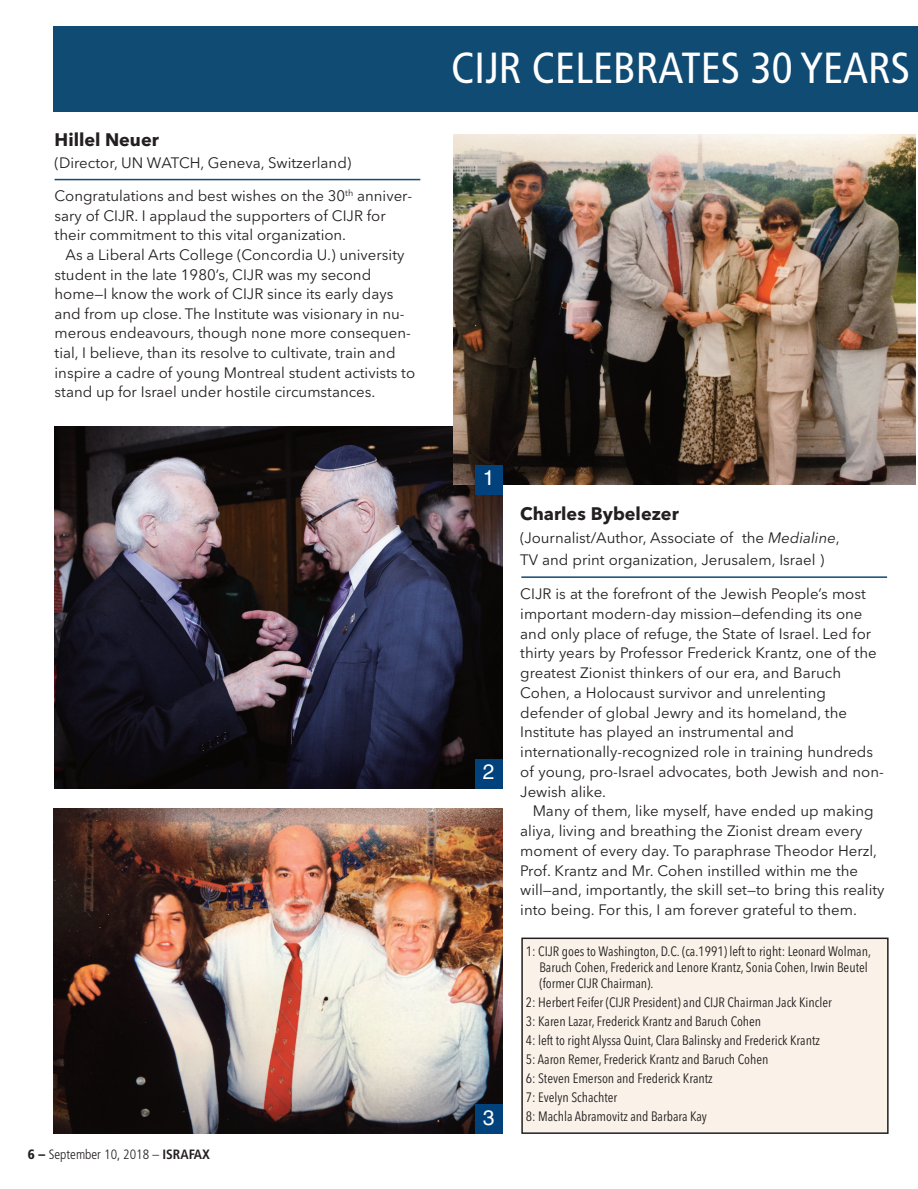
<style>
.page{position:relative;width:918px;height:1189px;background:#fff}
.page>*{position:absolute;margin:0;border:0;box-sizing:border-box;transform-origin:0 0}
.t1{font:condensed 43.5px "Frutiger LT Std";color:#fff}
.t2{font:21px "Helvetica";color:#fff}
.t3{font:700 18px "Avenir Next";color:#231f20}
.t4{font:15px/19.8px "Avenir Next";color:#231f20}
.t5{font:13.5px/19px "Avenir Next Condensed";color:#231f20}
.t6{font:300 condensed 13.5px "Frutiger LT Std";color:#231f20}
.s1{font-weight:900}
.s2{font-weight:700}
.s3{font-style:italic}
</style>
<div class="page">
<div style="left:53px;top:26px;width:864px;height:86px;background:#104b74"></div>
<hr style="left:55px;top:179px;width:365px;height:1px;background:#104b74">
<hr style="left:521px;top:576px;width:365px;height:2px;background:#104b74">
<img style="left:55px;top:427px;width:447px;height:361px">
<img style="left:454px;top:134px;width:461px;height:350px">
<img style="left:53px;top:808px;width:449px;height:325px">
<div style="left:522px;top:939px;width:364px;height:193px;background:#faf2e9"></div>
<div style="left:521px;top:937px;width:367px;height:196px;border:2px solid #231f20"></div>
<div style="left:474px;top:465px;width:28px;height:29px;background:#01427c"></div>
<div style="left:474px;top:759px;width:28px;height:29px;background:#01427c"></div>
<div style="left:474px;top:1104px;width:28px;height:29px;background:#01427c"></div>
<p class="t3" style="left:55px;top:125px;width:106px">Hillel Neuer</p>
<p class="t4" style="left:55px;top:146px;width:359px;line-height:32.8px">(Director, UN WATCH, Geneva, Switzerland)<br>Congratulations and best wishes on the 30<sup>th</sup> anniver-</p>
<p class="t4" style="left:55px;top:205px;width:332px">sary of CIJR. I applaud the supporters of CIJR for their commitment to this vital organization.</p>
<p class="t4" style="left:55px;top:244px;width:362px;text-indent:11px">As a Liberal Arts College (Concordia U.) university student in the late 1980’s, CIJR was my second home—I know the work of CIJR since its early days and from up close. The Institute was visionary in nu&shy;merous endeavours, though none more consequen&shy;tial, I believe, than its resolve to cultivate, train and inspire a cadre of young Montreal student activists to stand up for Israel under hostile circumstances.</p>
<p class="t6" style="left:28px;top:1148px;width:183px"><span class="s1">6 –</span> September 10, 2018 – <span class="s2">ISRAFAX</span></p>
<h1 class="t1" style="left:451px;top:50px;width:460px">CIJR CELEBRATES 30 YEARS</h1>
<h2 class="t2" style="left:482px;top:470px;width:13px">1</h2>
<h2 class="t2" style="left:482px;top:764px;width:13px">2</h2>
<h2 class="t2" style="left:482px;top:1109px;width:13px">3</h2>
<p class="t3" style="left:520px;top:498px;width:160px">Charles Bybelezer</p>
<p class="t4" style="left:520px;top:526px;width:321px;line-height:22px">(Journalist/Author, Associate of the <span class="s3">Medialine</span>,<br>TV and print organization, Jerusalem, Israel )</p>
<p class="t4" style="left:520px;top:583px;width:365px">CIJR is at the forefront of the Jewish People’s most important modern-day mission—defending its one and only place of refuge, the State of Israel. Led for thirty years by Professor Frederick Krantz, one of the greatest Zionist thinkers of our era, and Baruch Cohen, a Holocaust survivor and unrelenting defender of global Jewry and its homeland, the Institute has played an instrumental and internationally-recognized role in training hundreds of young, pro-Israel advocates, both Jewish and non-Jewish alike.</p>
<p class="t4" style="left:520px;top:800px;width:365px;text-indent:12px">Many of them, like myself, have ended up making aliya, living and breathing the Zionist dream every moment of every day. To paraphrase Theodor Herzl, Prof. Krantz and Mr. Cohen instilled within me the will—and, importantly, the skill set—to bring this reality into being. For this, I am forever grateful to them.</p>
<p class="t5" style="left:539px;top:942px;width:333px;line-height:16px;text-indent:-13px">1: CIJR goes to Washington, D.C. (ca.1991) left to right: Leonard Wolman,<br>Baruch Cohen,Frederick and Lenore Krantz, Sonia Cohen, Irwin Beutel (former CIJR Chairman).</p>
<p class="t5" style="left:525px;top:991px;width:307px">2: Herbert Feifer (CIJR President) and CIJR Chairman Jack Kincler 3: Karen Lazar, Frederick Krantz and Baruch Cohen<br>4: left to right Alyssa Quint, Clara Balinsky and Frederick Krantz 5: Aaron Remer,Frederick Krantz and Baruch Cohen<br>6: Steven Emerson and Frederick Krantz<br>7: Evelyn Schachter<br>8: Machla Abramovitz and Barbara Kay</p>
</div>
